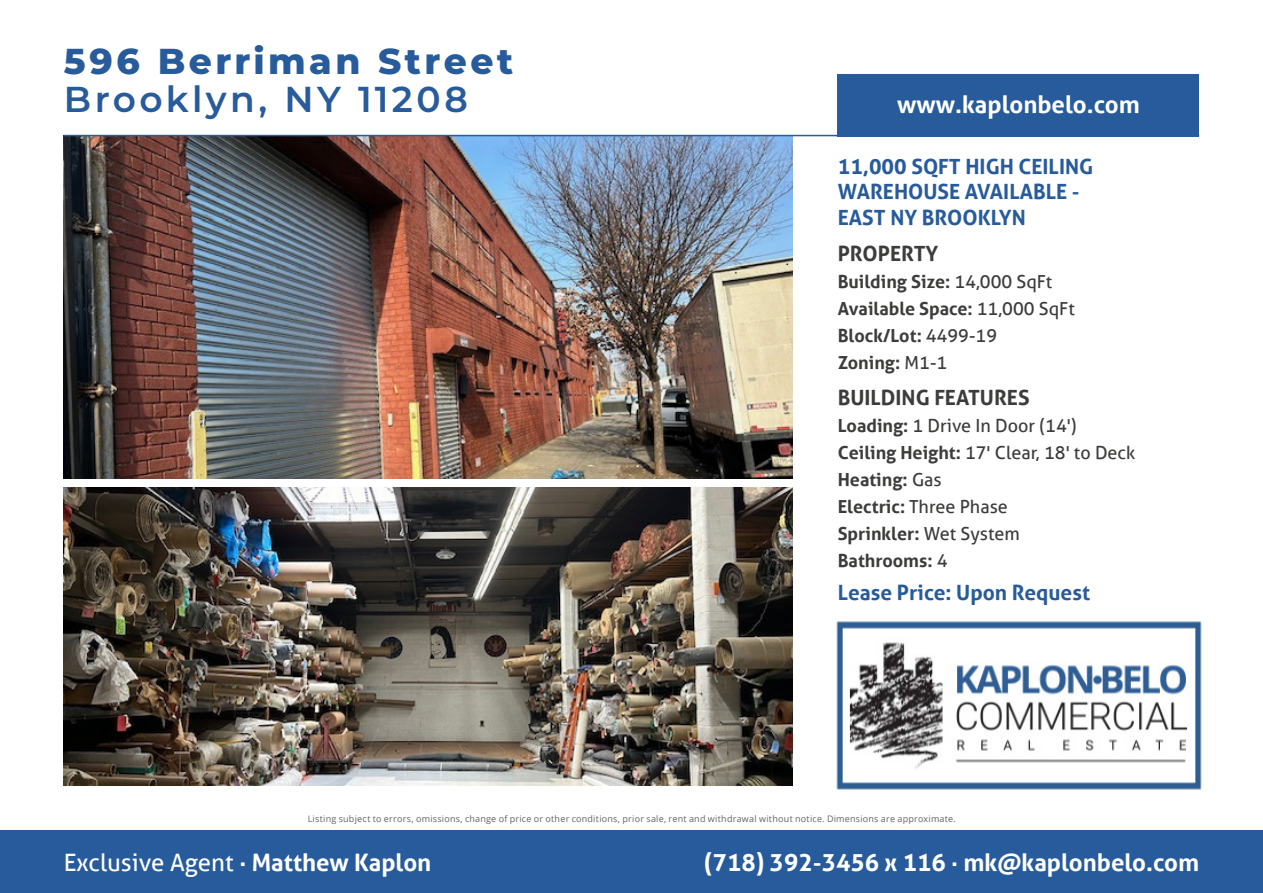
<style>
.page{position:relative;width:1263px;height:893px;background:#fff}
.page>*{position:absolute;margin:0;border:0;box-sizing:border-box;transform-origin:0 0}
.t1{font:800 36px "Montserrat";letter-spacing:.095em;color:#275b9b}
.t2{font:600 36px "Montserrat";letter-spacing:.095em;color:#275b9b}
.t3{font:700 24px "Aller";color:#fff}
.t4{font:24px "Aller";color:#fff}
.t5{font:700 21px/25.5px "Aller";color:#275b9b}
.t6{font:700 21px "Aller";color:#3c3c3b}
.t7{font:700 18px/27px "Aller";color:#3c3c3b}
.t8{font:9px "Open Sans";letter-spacing:.025em;color:#3c3c3b}
.s1{font-weight:400}
.s2{font-weight:700}
</style>
<div class="page">
<img style="left:64px;top:136px;width:729px;height:343px">
<img style="left:64px;top:488px;width:729px;height:298px">
<div style="left:0;top:831px;width:1263px;height:62px;background:#275b9b"></div>
<div style="left:838px;top:74px;width:361px;height:62px;background:#275b9b"></div>
<hr style="left:64px;top:135px;width:1135px;height:1px;background:#275b9b">
<img style="left:836px;top:621px;width:366px;height:169px">
<h1 class="t1" style="left:64px;top:35px;width:451px">596 Berriman Street</h1>
<h1 class="t2" style="left:64px;top:73px;width:406px">Brooklyn, NY 11208</h1>
<h2 class="t3" style="left:897px;top:89px;width:244px">www.kaplonbelo.com</h2>
<p class="t5" style="left:838px;top:153px;width:257px">11,000 SQFT HIGH CEILING<br>WAREHOUSE AVAILABLE -<br>EAST NY BROOKLYN</p>
<p class="t6" style="left:838px;top:240px;width:102px">PROPERTY</p>
<p class="t7" style="left:838px;top:268px;width:239px">Building Size: <span class="s1">14,000 SqFt<br></span>Available Space: <span class="s1">11,000 SqFt<br></span>Block/Lot: <span class="s1">4499-19<br></span>Zoning: <span class="s1">M1-1</span></p>
<p class="t6" style="left:838px;top:384px;width:193px">BUILDING FEATURES</p>
<p class="t7" style="left:838px;top:412px;width:299px">Loading: <span class="s1">1 Drive In Door (14')<br></span>Ceiling Height: <span class="s1">17' Clear, 18' to Deck<br></span>Heating: <span class="s1">Gas<br></span>Electric: <span class="s1">Three Phase<br></span>Sprinkler: <span class="s1">Wet System<br></span>Bathrooms: <span class="s1">4</span></p>
<p class="t5" style="left:838px;top:579px;width:254px">Lease Price: Upon Request</p>
<p class="t8" style="left:308px;top:812px;width:650px">Listing subject to errors, omissions, change of price or other conditions, prior sale, rent and withdrawal without notice. Dimensions are approximate.</p>
<h2 class="t4" style="left:64px;top:848px;width:369px">Exclusive Agent <span class="s2">· Matthew Kaplon</span></h2>
<h2 class="t3" style="left:704px;top:847px;width:497px">(718) 392-3456 x 116 · mk@kaplonbelo.com</h2>
</div>
